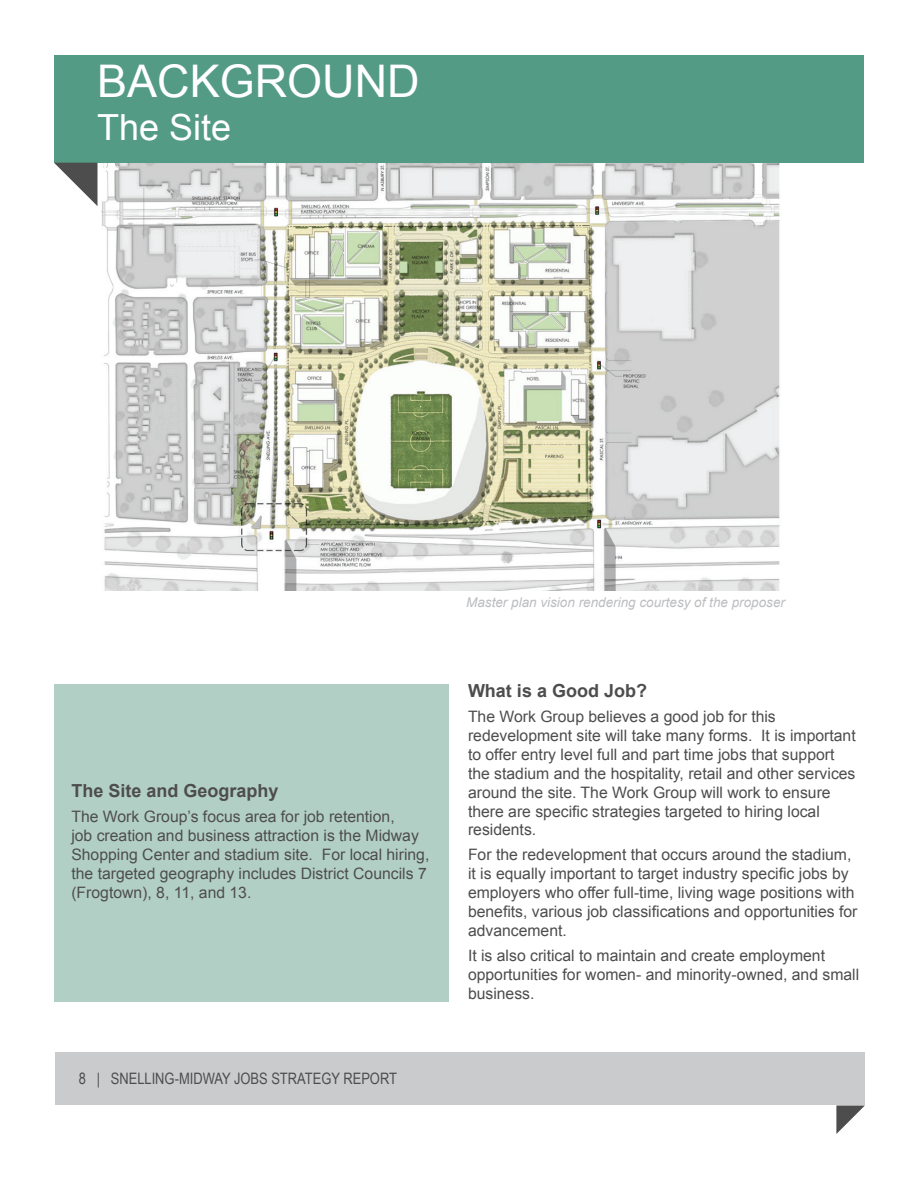
<style>
.page{position:relative;width:918px;height:1188px;background:#fff}
.page>*{position:absolute;margin:0;border:0;box-sizing:border-box;transform-origin:0 0}
.t1{font:45px "Arial";color:#fff}
.t2{font:36px "Arial";color:#fff}
.t3{font:700 18px "Arial";color:#4e4d4e}
.t4{font:15.75px/18.9px "Arial";color:#4e4d4e}
.t5{font:15.75px "Arial Narrow";color:#4e4d4e}
.t6{font:italic 13.5px "Arial";color:#bcbdc0}
</style>
<div class="page">
<img style="left:101px;top:163px;width:679px;height:428px">
<div style="left:55px;top:684px;width:394px;height:318px;background:#b2cfc5"></div>
<div style="left:54px;top:55px;width:810px;height:108px;background:#549b85"></div>
<svg style="left:54px;top:163px;width:44px;height:43px"></svg>
<div style="left:55px;top:1053px;width:810px;height:52px;background:#cacbcc"></div>
<svg style="left:836px;top:1106px;width:29px;height:28px"></svg>
<h1 class="t1" style="left:97px;top:52px;width:324px">BACKGROUND</h1>
<h2 class="t2" style="left:97px;top:104px;width:136px">The Site</h2>
<p class="t3" style="left:71px;top:779px;width:209px">The Site and Geography</p>
<p class="t4" style="left:71px;top:807px;width:360px">The Work Group’s focus area for job retention,<br>job creation and business attraction is the Midway Shopping Center and stadium site. For local hiring, the targeted geography includes District Councils 7 (Frogtown), 8, 11, and 13.</p>
<p class="t5" style="left:79px;top:1067px;width:320px">8 | SNELLING-MIDWAY JOBS STRATEGY REPORT</p>
<p class="t6" style="left:466px;top:593px;width:320px">Master plan vision rendering courtesy of the proposer</p>
<p class="t3" style="left:468px;top:679px;width:181px">What is a Good Job?</p>
<p class="t4" style="left:468px;top:707px;width:389px">The Work Group believes a good job for this redevelopment site will take many forms. It is important to offer entry level full and part time jobs that support the stadium and the hospitality, retail and other services around the site. The Work Group will work to ensure there are specific strategies targeted to hiring local residents.</p>
<p class="t4" style="left:468px;top:845px;width:391px">For the redevelopment that occurs around the stadium, it is equally important to target industry specific jobs by employers who offer full-time, living wage positions with benefits, various job classifications and opportunities for advancement.</p>
<p class="t4" style="left:468px;top:946px;width:393px">It is also critical to maintain and create employment opportunities for women- and minority-owned, and small business.</p>
</div>
